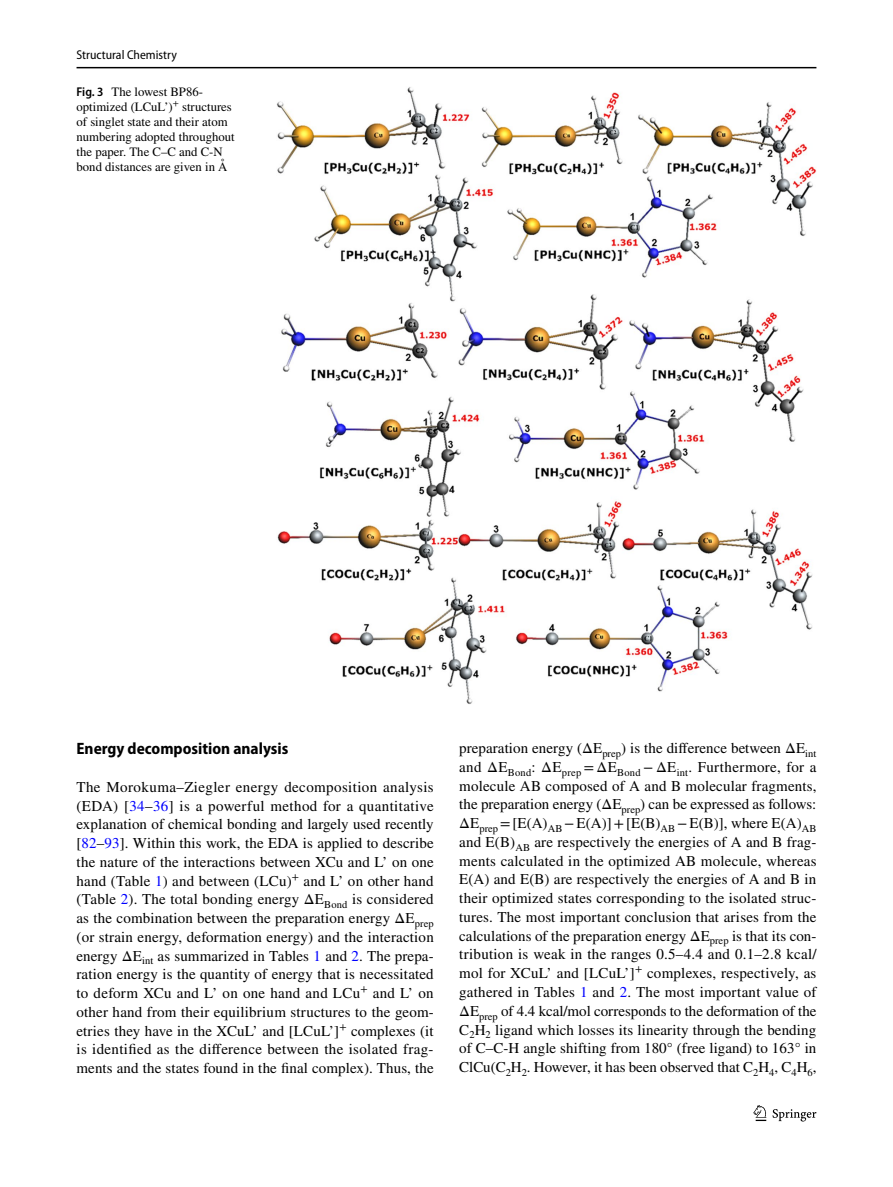
<style>
.page{position:relative;width:893px;height:1187px;background:#fff}
.page>*{position:absolute;margin:0;border:0;box-sizing:border-box;transform-origin:0 0}
.t1{font:700 semi-condensed 16.5px "Myriad Pro";color:#000}
.t2{font:15px/18.8px "STIX";letter-spacing:.005em;color:#000;text-align:justify}
.t3{font:12.75px/15px "STIX";color:#000}
.t4{font:semi-condensed 12.75px "Myriad Pro";color:#000}
.s1{font-family:"Myriad Pro";font-weight:600;font-stretch:semi-condensed}
.s2{color:#00f}
</style>
<div class="page">
<hr style="left:77px;top:67px;width:739px;height:1px;background:#000">
<svg style="left:753px;top:1105px;width:13px;height:15px"></svg>
<svg style="left:773px;top:1109px;width:43px;height:12px"></svg>
<img style="left:276px;top:87px;width:540px;height:617px">
<p class="t4" style="left:77px;top:48px;width:102px">Structural Chemistry</p>
<p class="t3" style="left:77px;top:85px;width:160px"><span class="s1">Fig. 3</span> The lowest BP86- optimized (LCuL’)<sup>+</sup> structures of singlet state and their atom numbering adopted throughout the paper. The C–C and C-N bond distances are given in Å</p>
<p class="t1" style="left:77px;top:739px;width:213px">Energy decomposition analysis</p>
<p class="t2" style="left:77px;top:778px;width:359px">The Morokuma–Ziegler energy decomposition analysis (EDA) [<span class="s2">34</span>–<span class="s2">36</span>] is a powerful method for a quantitative explanation of chemical bonding and largely used recently [<span class="s2">82</span>–<span class="s2">93</span>]. Within this work, the EDA is applied to describe the nature of the interactions between XCu and L’ on one hand (Table <span class="s2">1</span>) and between (LCu)<sup>+</sup> and L’ on other hand (Table <span class="s2">2</span>). The total bonding energy ΔE<sub>Bond</sub> is considered as the combination between the preparation energy ΔE<sub>prep </sub>(or strain energy, deformation energy) and the interaction energy ΔE<sub>int</sub> as summarized in Tables <span class="s2">1</span> and <span class="s2">2</span>. The prepa&shy;ration energy is the quantity of energy that is necessitated to deform XCu and L’ on one hand and LCu<sup>+</sup> and L’ on other hand from their equilibrium structures to the geom&shy;etries they have in the XCuL’ and [LCuL’]<sup>+</sup> complexes (it is identified as the difference between the isolated frag&shy;ments and the states found in the final complex). Thus, the</p>
<p class="t2" style="left:459px;top:739px;width:359px">preparation energy (ΔE<sub>prep</sub>) is the difference between ΔE<sub>int </sub>and ΔE<sub>Bond</sub>: ΔE<sub>prep</sub> = ΔE<sub>Bond</sub> − ΔE<sub>int</sub>. Furthermore, for a molecule AB composed of A and B molecular fragments, the preparation energy (ΔE<sub>prep</sub>) can be expressed as follows:<br>ΔE<sub>prep</sub> =[E(A)<sub>AB</sub> −E(A)]+[E(B)<sub>AB</sub> −E(B)], where E(A)<sub>AB </sub>and E(B)<sub>AB</sub> are respectively the energies of A and B frag&shy;ments calculated in the optimized AB molecule, whereas E(A) and E(B) are respectively the energies of A and B in their optimized states corresponding to the isolated struc&shy;tures. The most important conclusion that arises from the calculations of the preparation energy ΔE<sub>prep</sub> is that its con&shy;tribution is weak in the ranges 0.5–4.4 and 0.1–2.8 kcal/ mol for XCuL’ and [LCuL’]<sup>+</sup> complexes, respectively, as gathered in Tables <span class="s2">1</span> and <span class="s2">2</span>. The most important value of ΔE<sub>prep</sub> of 4.4 kcal/mol corresponds to the deformation of the C<sub>2</sub>H<sub>2</sub> ligand which losses its linearity through the bending of C–C-H angle shifting from 180° (free ligand) to 163° in ClCu(C<sub>2</sub>H<sub>2</sub>. However, it has been observed that C<sub>2</sub>H<sub>4</sub>, C<sub>4</sub>H<sub>6</sub>,</p>
</div>
